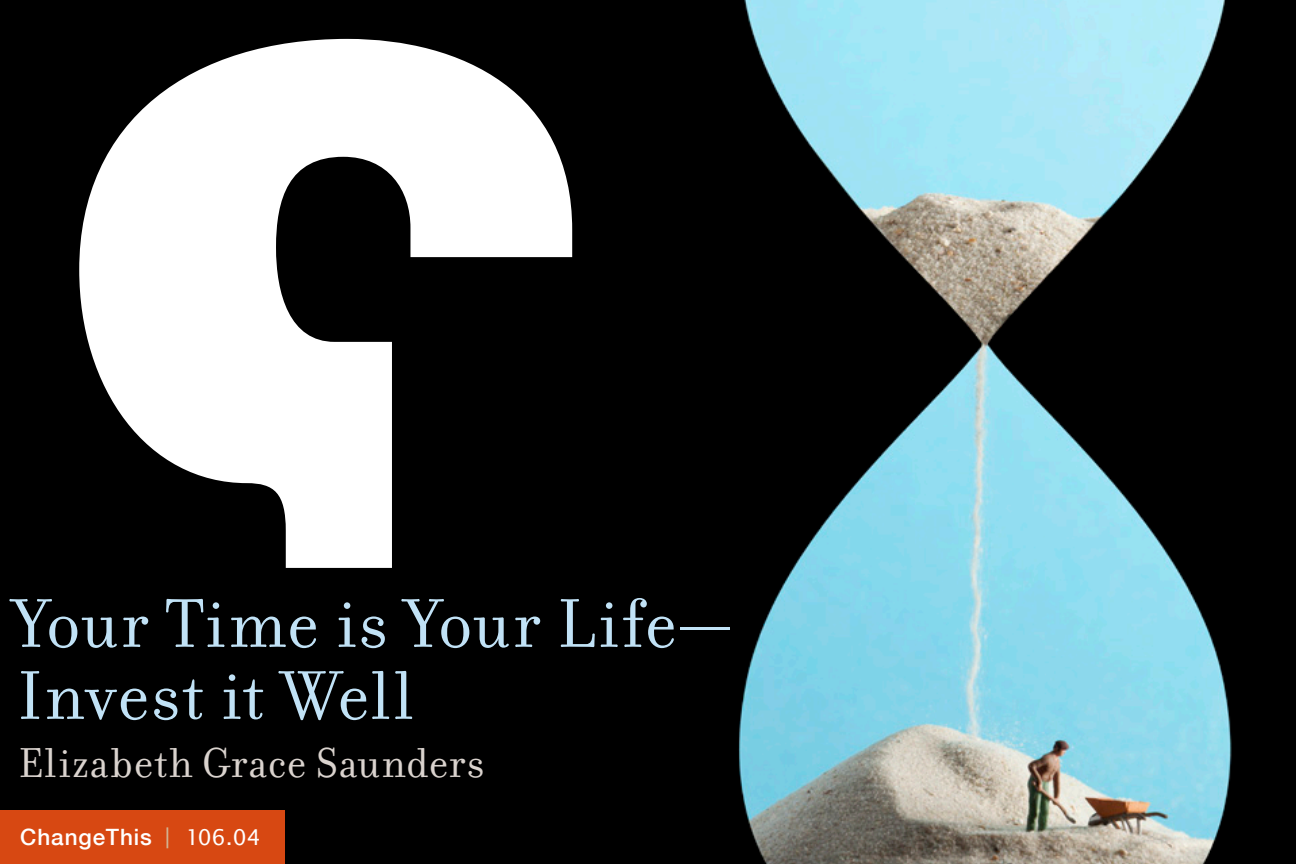
<style>
.page{position:relative;width:1296px;height:864px;background:#000}
.page>*{position:absolute;margin:0;border:0;box-sizing:border-box;transform-origin:0 0}
.t1{font:74.25px/72px "Filosofia OT";letter-spacing:.015em;color:#c1e2f6}
.t2{font:45px "Filosofia OT";letter-spacing:.02em;color:#dad3ce}
.t3{font:500 22.5px "Helvetica Neue";letter-spacing:.04em;color:#fff}
.s1{font-family:"Lucida Sans EFOP";font-weight:400;font-size:24.75px;color:#d2b696}
.s2{font-family:"Lucida Sans EFOP";font-weight:400;font-size:23.62px}
</style>
<div class="page">
<img style="left:738px;top:0;width:494px;height:864px">
<svg style="left:79px;top:39px;width:493px;height:529px;fill:#fff"></svg>
<div style="left:0;top:810px;width:285px;height:54px;background:#d74812"></div>
<p class="t1" style="left:12px;top:588px;width:719px">Your Time is Your Life—<br>Invest it Well</p>
<p class="t2" style="left:18px;top:738px;width:467px">Elizabeth Grace Saunders</p>
<p class="t3" style="left:20px;top:823px;width:242px">ChangeThis <span class="s1">|</span> <span class="s2">106.04</span></p>
</div>
